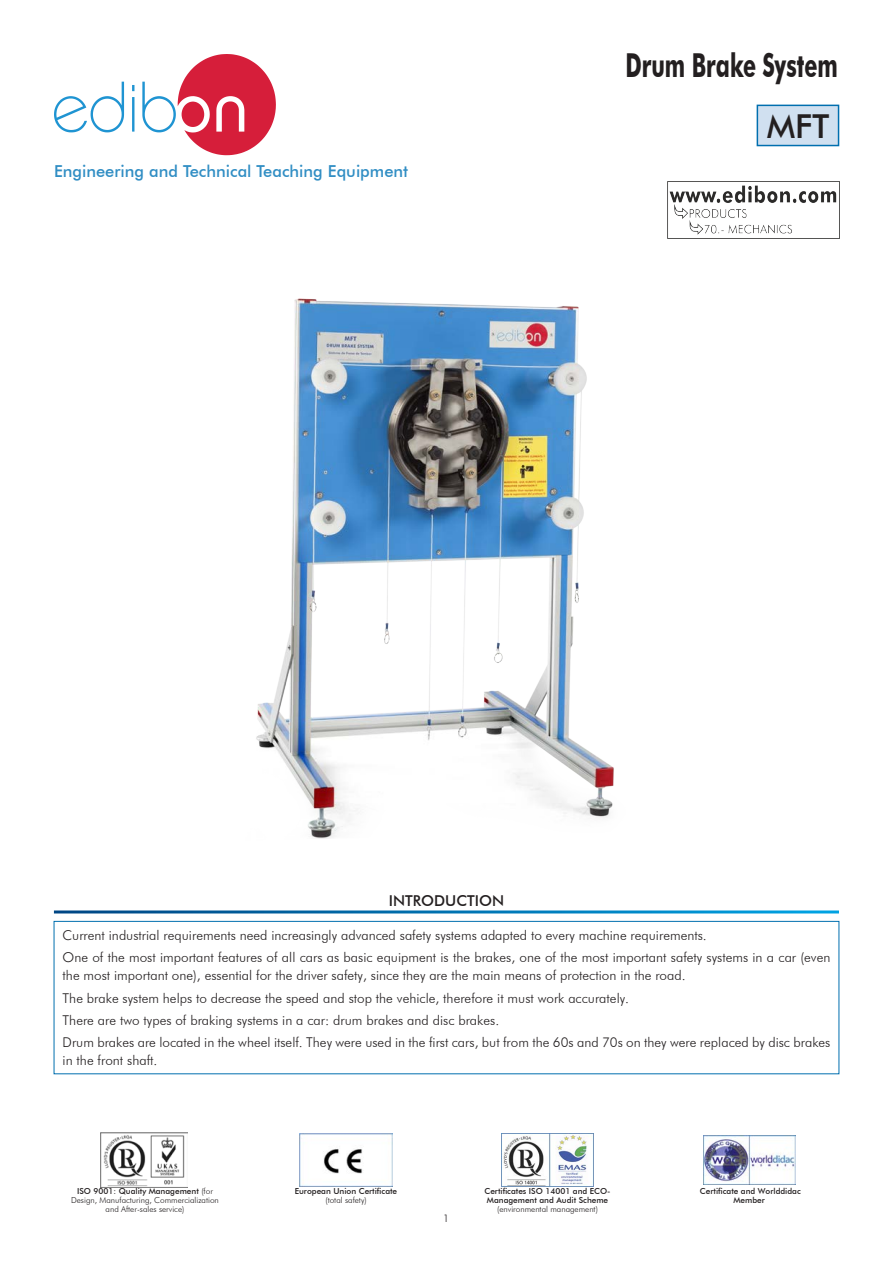
<style>
.page{position:relative;width:893px;height:1263px;background:#fff}
.page>*{position:absolute;margin:0;border:0;box-sizing:border-box;transform-origin:0 0}
.t1{font:700 33px "Futura BT";color:#231f20;scale:.65 1}
.t2{font:500 33px "Futura BT";color:#231f20}
.t3{font:500 16.5px "Futura BT";color:#318ec4}
.FILETE{font:500 15px "Futura BT";color:#231f20}
.t4{font:300 13.5px/18px "Futura BT";color:#231f20}
.t5{font:300 10.5px "Futura BT";color:#231f20}
.t6{font:300 8.25px/9px "Futura BT";color:#231f20;text-align:center}
.t7{font:500 8.25px/9px "Futura BT";color:#231f20}
.s1{font-weight:500}
</style>
<div class="page">
<svg style="left:54px;top:82px;width:70px;height:50px"></svg>
<svg style="left:132px;top:85px;width:2px;height:47px"></svg>
<svg style="left:142px;top:54px;width:134px;height:101px"></svg>
<img style="left:703px;top:1135px;width:92px;height:49px">
<img style="left:501px;top:1133px;width:93px;height:53px">
<img style="left:300px;top:1133px;width:92px;height:53px">
<img style="left:101px;top:1132px;width:86px;height:56px">
<img style="left:667px;top:181px;width:172px;height:57px">
<div style="left:757px;top:105px;width:81px;height:41px;background:#d0e0f0"></div>
<div style="left:757px;top:105px;width:82px;height:41px;border:2px solid #006faf"></div>
<img style="left:256px;top:298px;width:358px;height:541px">
<div style="left:54px;top:921px;width:785px;height:153px;border:1px solid #006faf"></div>
<p class="t3" style="left:54px;top:161px;width:356px">Engineering and Technical Teaching Equipment</p>
<p class="t1" style="left:625px;top:45px;width:328px">Drum Brake System</p>
<p class="t2" style="left:767px;top:106px;width:64px">MFT</p>
<p class="FILETE" style="left:389px;top:892px;width:117px">INTRODUCTION</p>
<p class="t4" style="left:63px;top:926px;width:646px">Current industrial requirements need increasingly advanced safety systems adapted to every machine requirements.</p>
<p class="t4" style="left:63px;top:948px;width:769px">One of the most important features of all cars as basic equipment is the brakes, one of the most important safety systems in a car (even the most important one), essential for the driver safety, since they are the main means of protection in the road.</p>
<p class="t4" style="left:63px;top:989px;width:568px">The brake system helps to decrease the speed and stop the vehicle, therefore it must work accurately.</p>
<p class="t4" style="left:63px;top:1011px;width:438px">There are two types of braking systems in a car: drum brakes and disc brakes.</p>
<p class="t4" style="left:63px;top:1033px;width:769px">Drum brakes are located in the wheel itself. They were used in the first cars, but from the 60s and 70s on they were replaced by disc brakes in the front shaft.</p>
<p class="t6" style="left:71px;top:1186px;width:149px"><span class="s1">ISO 9001: Quality Management</span> (for<br>Design, Manufacturing, Commercialization and After-sales service)</p>
<p class="t7" style="left:295px;top:1186px;width:104px">European Union Certificate</p>
<p class="t6" style="left:325px;top:1195px;width:43px">(total safety)</p>
<p class="t7" style="left:484px;top:1186px;width:128px">Certificates ISO 14001 and ECO-<br>Management and Audit Scheme</p>
<p class="t6" style="left:497px;top:1204px;width:102px">(environmental management)</p>
<p class="t5" style="left:443px;top:1211px;width:8px">1</p>
<p class="t7" style="left:700px;top:1186px;width:102px;text-align:center">Certificate and Worlddidac<br>Member</p>
</div>
